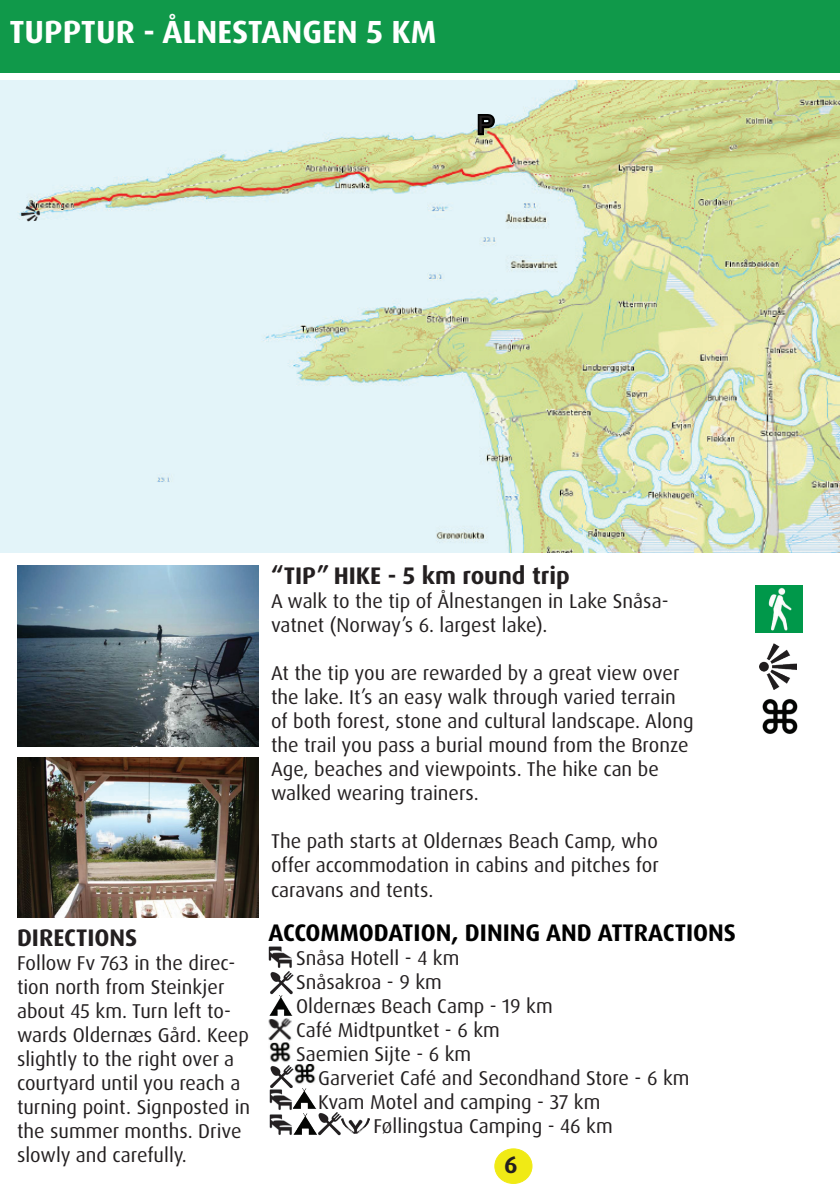
<style>
.page{position:relative;width:840px;height:1191px;background:#fff}
.page>*{position:absolute;margin:0;border:0;box-sizing:border-box;transform-origin:0 0}
.t1{font:700 32px "Dax Pro";color:#fff}
.t2{font:700 24px "Dax Pro";color:#000}
.t3{font:700 24px "Dax Pro";color:#231f20}
.t4{font:24px "Arial";color:#231f20}
.t5{font:20px/24px "Dax Pro";color:#231f20}
</style>
<div class="page">
<div style="left:0;top:0;width:839px;height:72px;background:#10994a"></div>
<img style="left:0;top:81px;width:839px;height:471px">
<img style="left:17px;top:565px;width:241px;height:181px">
<img style="left:17px;top:757px;width:241px;height:160px">
<img style="left:755px;top:585px;width:46px;height:47px">
<img style="left:759px;top:643px;width:37px;height:46px">
<img style="left:762px;top:699px;width:36px;height:35px">
<svg style="left:475px;top:111px;width:23px;height:26px"></svg>
<img style="left:20px;top:200px;width:20px;height:22px">
<div style="left:494px;top:1148px;width:37px;height:35px;background:#f0ea15;border-radius:50%"></div>
<div style="left:494px;top:1148px;width:38px;height:35px;border:1px solid #f0ea15;border-radius:50%"></div>
<img style="left:268px;top:946px;width:24px;height:22px">
<img style="left:268px;top:1018px;width:25px;height:70px">
<img style="left:293px;top:1064px;width:23px;height:20px">
<img style="left:269px;top:971px;width:24px;height:45px">
<img style="left:269px;top:1114px;width:23px;height:21px">
<img style="left:293px;top:1112px;width:48px;height:23px">
<img style="left:269px;top:1089px;width:47px;height:21px">
<img style="left:341px;top:1119px;width:28px;height:14px">
<h1 class="t1" style="left:9px;top:11px;width:428px">TUPPTUR - ÅLNESTANGEN 5 KM</h1>
<p class="t4" style="left:477px;top:108px;width:18px">P</p>
<p class="t3" style="left:17px;top:921px;width:122px">DIRECTIONS</p>
<p class="t5" style="left:17px;top:950px;width:234px">Follow Fv 763 in the direc&shy;tion north from Steinkjer about 45 km. Turn left to&shy;wards Oldernæs Gård. Keep slightly to the right over a courtyard until you reach a turning point. Signposted in the summer months. Drive slowly and carefully.</p>
<p class="t3" style="left:271px;top:560px;width:300px">“TIP” HIKE - 5 km round trip</p>
<p class="t5" style="left:271px;top:589px;width:399px">A walk to the tip of Ålnestangen in Lake Snåsa&shy;vatnet (Norway’s 6. largest lake).</p>
<p class="t5" style="left:271px;top:661px;width:424px">At the tip you are rewarded by a great view over the lake. It’s an easy walk through varied terrain of both forest, stone and cultural landscape. Along the trail you pass a burial mound from the Bronze Age, beaches and viewpoints. The hike can be walked wearing trainers.</p>
<p class="t5" style="left:271px;top:829px;width:389px;text-align:justify">The path starts at Oldernæs Beach Camp, who offer accommodation in cabins and pitches for caravans and tents.</p>
<p class="t2" style="left:268px;top:917px;width:469px">ACCOMMODATION, DINING AND ATTRACTIONS</p>
<p class="t5" style="left:296px;top:946px;width:258px">Snåsa Hotell - 4 km<br>Snåsakroa - 9 km<br>Oldernæs Beach Camp - 19 km<br>Café Midtpuntket - 6 km<br>Saemien Sijte - 6 km</p>
<p class="t5" style="left:318px;top:1066px;width:372px">Garveriet Café and Secondhand Store - 6 km</p>
<p class="t5" style="left:318px;top:1090px;width:283px">Kvam Motel and camping - 37 km</p>
<p class="t5" style="left:373px;top:1114px;width:241px">Føllingstua Camping - 46 km</p>
<p class="t3" style="left:503px;top:1148px;width:15px">6</p>
</div>
